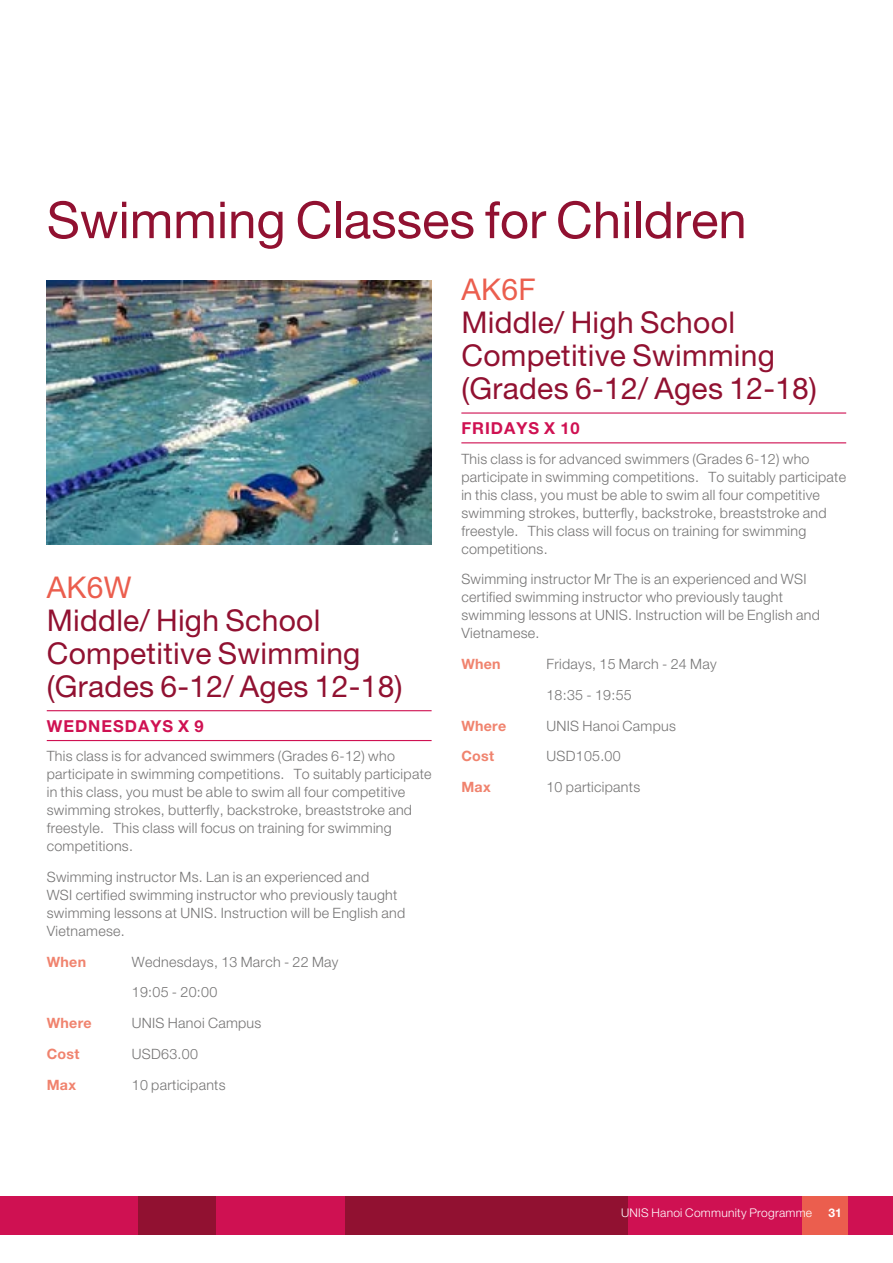
<style>
.page{position:relative;width:893px;height:1263px;background:#fff}
.page>*{position:absolute;margin:0;border:0;box-sizing:border-box;transform-origin:0 0}
.t1{font:51px "Helvetica Neue VN";color:#911131}
.t2{font:30px/33px "Helvetica Neue VN";letter-spacing:.01em;color:#911131}
.t3{font:30px "Helvetica Neue VN";letter-spacing:.01em;color:#eb5e4e}
.t4{font:700 16.5px "Helvetica Neue VN";letter-spacing:.06em;color:#cf1152}
.t5{font:300 14.25px/18px "Helvetica Neue VN";letter-spacing:.02em;color:#757474}
.t6{font:700 14.25px "Helvetica Neue VN";letter-spacing:.02em;color:#f0836e}
.t7{font:300 12px "Helvetica Neue VN";letter-spacing:.02em;color:#fff}
.t8{font:700 12px "Helvetica Neue VN";color:#fff}
</style>
<div class="page">
<div style="left:802px;top:1196px;width:46px;height:38px;background:#eb5e4e"></div>
<div style="left:628px;top:1196px;width:174px;height:38px;background:#cf1152"></div>
<div style="left:848px;top:1196px;width:45px;height:38px;background:#cf1152"></div>
<div style="left:345px;top:1196px;width:283px;height:38px;background:#911131"></div>
<div style="left:137px;top:1196px;width:80px;height:38px;background:#911131"></div>
<div style="left:0;top:1196px;width:137px;height:38px;background:#cf1152"></div>
<div style="left:217px;top:1196px;width:128px;height:38px;background:#cf1152"></div>
<hr style="left:47px;top:710px;width:385px;height:1px;background:#cf1152">
<hr style="left:47px;top:740px;width:385px;height:1px;background:#cf1152">
<img style="left:47px;top:281px;width:385px;height:263px">
<hr style="left:461px;top:412px;width:385px;height:2px;background:#cf1152">
<hr style="left:461px;top:442px;width:385px;height:1px;background:#cf1152">
<h1 class="t1" style="left:47px;top:183px;width:701px">Swimming Classes for Children</h1>
<h2 class="t3" style="left:461px;top:268px;width:76px">AK6F</h2>
<h2 class="t2" style="left:461px;top:304px;width:357px">Middle/ High School<br>Competitive Swimming (Grades 6-12/ Ages 12-18)</h2>
<p class="t4" style="left:461px;top:415px;width:120px">FRIDAYS X 10</p>
<p class="t5" style="left:461px;top:449px;width:386px">This class is for advanced swimmers (Grades 6-12) who participate in swimming competitions. To suitably participate in this class, you must be able to swim all four competitive swimming strokes, butterfly, backstroke, breaststroke and freestyle. This class will focus on training for swimming competitions.</p>
<p class="t5" style="left:461px;top:569px;width:360px">Swimming instructor Mr The is an experienced and WSI certified swimming instructor who previously taught swimming lessons at UNIS. Instruction will be English and Vietnamese.</p>
<p class="t6" style="left:461px;top:653px;width:41px">When</p>
<p class="t5" style="left:546px;top:648px;width:172px;line-height:30.8px">Fridays, 15 March - 24 May<br>18:35 - 19:55</p>
<p class="t6" style="left:461px;top:714px;width:46px">Where</p>
<p class="t5" style="left:546px;top:715px;width:131px">UNIS Hanoi Campus</p>
<p class="t6" style="left:461px;top:745px;width:34px">Cost</p>
<p class="t5" style="left:546px;top:746px;width:76px">USD105.00</p>
<p class="t6" style="left:461px;top:776px;width:31px">Max</p>
<p class="t5" style="left:546px;top:777px;width:95px">10 participants</p>
<h2 class="t3" style="left:47px;top:566px;width:86px">AK6W</h2>
<h2 class="t2" style="left:47px;top:602px;width:357px">Middle/ High School<br>Competitive Swimming (Grades 6-12/ Ages 12-18)</h2>
<p class="t4" style="left:47px;top:713px;width:158px">WEDNESDAYS X 9</p>
<p class="t5" style="left:47px;top:746px;width:386px">This class is for advanced swimmers (Grades 6-12) who participate in swimming competitions. To suitably participate in this class, you must be able to swim all four competitive swimming strokes, butterfly, backstroke, breaststroke and freestyle. This class will focus on training for swimming competitions.</p>
<p class="t5" style="left:47px;top:867px;width:360px">Swimming instructor Ms. Lan is an experienced and<br>WSI certified swimming instructor who previously taught swimming lessons at UNIS. Instruction will be English and Vietnamese.</p>
<p class="t6" style="left:47px;top:950px;width:41px">When</p>
<p class="t5" style="left:132px;top:945px;width:208px;line-height:30.8px">Wednesdays, 13 March - 22 May<br>19:05 - 20:00</p>
<p class="t6" style="left:47px;top:1012px;width:46px">Where</p>
<p class="t5" style="left:132px;top:1013px;width:131px">UNIS Hanoi Campus</p>
<p class="t6" style="left:47px;top:1042px;width:34px">Cost</p>
<p class="t5" style="left:132px;top:1044px;width:68px">USD63.00</p>
<p class="t6" style="left:47px;top:1073px;width:31px">Max</p>
<p class="t5" style="left:132px;top:1075px;width:95px">10 participants</p>
<p class="t7" style="left:621px;top:1204px;width:193px">UNIS Hanoi Community Programme</p>
<p class="t8" style="left:828px;top:1203px;width:15px">31</p>
</div>
